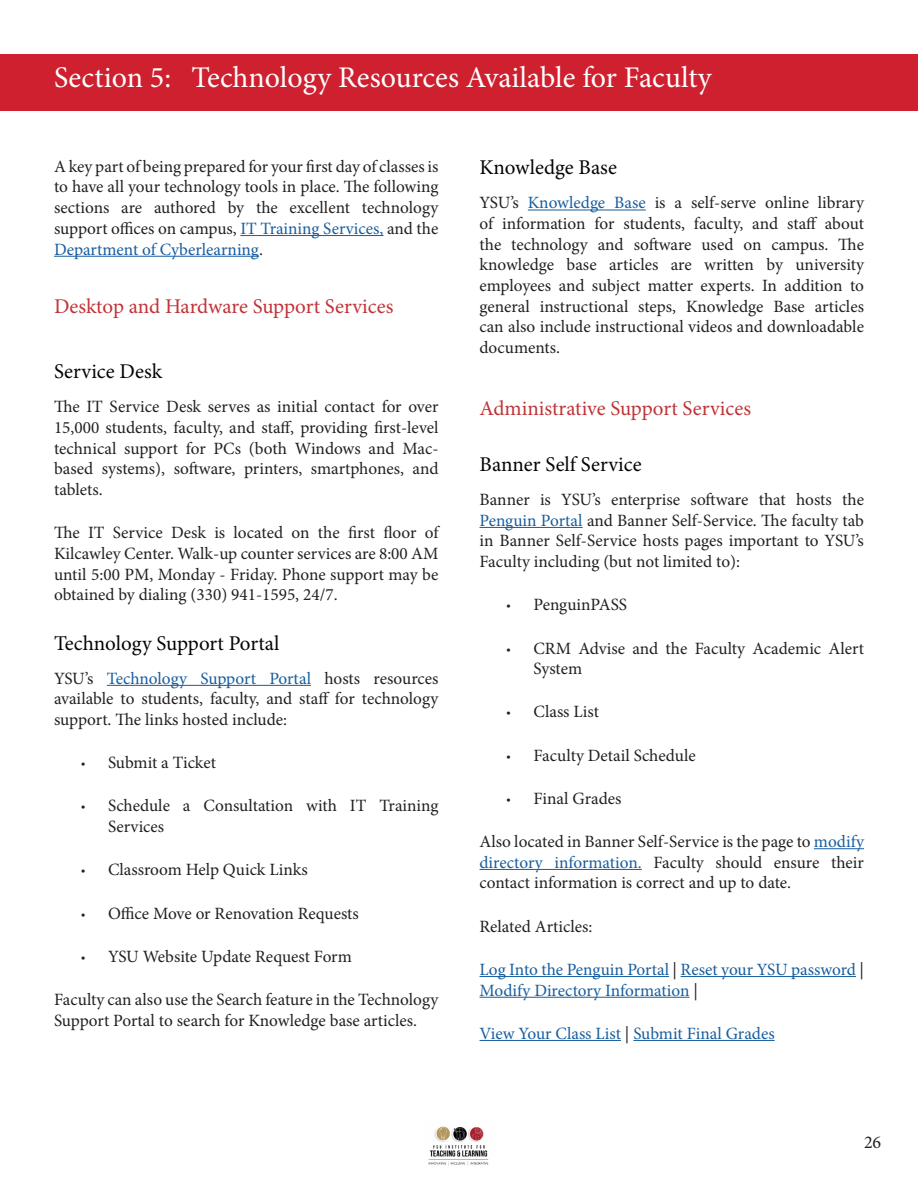
<style>
.page{position:relative;width:918px;height:1188px;background:#fff}
.page>*{position:absolute;margin:0;border:0;box-sizing:border-box;transform-origin:0 0}
.t1{font:30px "Minion Pro";color:#fff}
.t2{font:21px "Minion Pro";color:#040503}
.t3{font:21px "Minion Pro";color:#c03337}
.t4{font:18px "Minion Pro";color:#231f20}
.t5{font:17.25px/20.7px "Minion Pro";color:#231f20;text-align:justify}
.t6{font:17.25px/20.7px "Minion Pro";color:#175d9e}
.s1{color:#175d9e}
.s2{font-family:"Myriad Pro";font-size:15px}
.s3{color:#231f20}
</style>
<div class="page">
<div style="left:0;top:54px;width:918px;height:56px;background:#cf2030"></div>
<img style="left:428px;top:1126px;width:61px;height:40px">
<hr style="left:240px;top:235px;width:143px;height:1px;background:#175d9e">
<hr style="left:54px;top:256px;width:205px;height:1px;background:#175d9e">
<hr style="left:107px;top:685px;width:204px;height:1px;background:#175d9e">
<hr style="left:528px;top:210px;width:118px;height:1px;background:#175d9e">
<hr style="left:480px;top:527px;width:103px;height:1px;background:#175d9e">
<hr style="left:814px;top:848px;width:50px;height:1px;background:#175d9e">
<hr style="left:480px;top:869px;width:162px;height:1px;background:#175d9e">
<hr style="left:480px;top:976px;width:189px;height:1px;background:#175d9e">
<hr style="left:681px;top:976px;width:175px;height:1px;background:#175d9e">
<hr style="left:480px;top:997px;width:210px;height:1px;background:#175d9e">
<hr style="left:480px;top:1040px;width:141px;height:1px;background:#175d9e">
<hr style="left:633px;top:1040px;width:142px;height:1px;background:#175d9e">
<p class="t1" style="left:54px;top:57px;width:659px">Section 5: Technology Resources Available for Faculty</p>
<p class="t5" style="left:54px;top:156px;width:386px">A key part of being prepared for your first day of classes is to have all your technology tools in place. The following sections are authored by the excellent technology support offices on campus, <span class="s1">IT Training Services,</span> and the <span class="s1">Department of Cyberlearning</span>.</p>
<p class="t3" style="left:54px;top:293px;width:341px">Desktop and Hardware Support Services</p>
<p class="t2" style="left:54px;top:358px;width:110px">Service Desk</p>
<p class="t5" style="left:54px;top:396px;width:386px">The IT Service Desk serves as initial contact for over 15,000 students, faculty, and staff, providing first-level technical support for PCs (both Windows and Mac&shy;based systems), software, printers, smartphones, and tablets.</p>
<p class="t5" style="left:54px;top:522px;width:386px">The IT Service Desk is located on the first floor of Kilcawley Center. Walk-up counter services are 8:00 AM until 5:00 PM, Monday - Friday. Phone support may be obtained by dialing (330) 941-1595, 24/7.</p>
<p class="t2" style="left:54px;top:629px;width:227px">Technology Support Portal</p>
<p class="t5" style="left:54px;top:668px;width:386px">YSU’s <span class="s1">Technology Support Portal</span> hosts resources available to students, faculty, and staff for technology support. The links hosted include:</p>
<p class="t5" style="left:81px;top:752px;width:136px"><span class="s2">•</span> Submit a Ticket</p>
<p class="t5" style="left:108px;top:796px;width:332px;text-indent:-27px"><span class="s2">•</span> Schedule a Consultation with IT Training<br>Services</p>
<p class="t5" style="left:81px;top:860px;width:228px"><span class="s2">•</span> Classroom Help Quick Links</p>
<p class="t5" style="left:81px;top:903px;width:279px"><span class="s2">•</span> Office Move or Renovation Requests</p>
<p class="t5" style="left:81px;top:946px;width:272px"><span class="s2">•</span> YSU Website Update Request Form</p>
<p class="t5" style="left:54px;top:989px;width:386px">Faculty can also use the Search feature in the Technology<br>Support Portal to search for Knowledge base articles.</p>
<p class="t2" style="left:480px;top:154px;width:139px">Knowledge Base</p>
<p class="t5" style="left:480px;top:192px;width:386px">YSU’s <span class="s1">Knowledge Base</span> is a self-serve online library of information for students, faculty, and staff about the technology and software used on campus. The knowledge base articles are written by university employees and subject matter experts. In addition to general instructional steps, Knowledge Base articles can also include instructional videos and downloadable documents.</p>
<p class="t3" style="left:480px;top:394px;width:273px">Administrative Support Services</p>
<p class="t2" style="left:480px;top:451px;width:164px">Banner Self Service</p>
<p class="t5" style="left:480px;top:489px;width:386px">Banner is YSU’s enterprise software that hosts the <span class="s1">Penguin Portal</span> and Banner Self-Service. The faculty tab in Banner Self-Service hosts pages important to YSU’s Faculty including (but not limited to):</p>
<p class="t5" style="left:507px;top:595px;width:122px"><span class="s2">•</span> PenguinPASS</p>
<p class="t5" style="left:534px;top:638px;width:332px;text-indent:-27px"><span class="s2">•</span> CRM Advise and the Faculty Academic Alert<br>System</p>
<p class="t5" style="left:507px;top:702px;width:94px"><span class="s2">•</span> Class List</p>
<p class="t5" style="left:507px;top:745px;width:191px"><span class="s2">•</span> Faculty Detail Schedule</p>
<p class="t5" style="left:507px;top:788px;width:117px"><span class="s2">•</span> Final Grades</p>
<p class="t5" style="left:480px;top:831px;width:386px">Also located in Banner Self-Service is the page to <span class="s1">modify directory information.</span> Faculty should ensure their contact information is correct and up to date.</p>
<p class="t5" style="left:480px;top:916px;width:114px">Related Articles:</p>
<p class="t6" style="left:480px;top:959px;width:386px">Log Into the Penguin Portal <span class="s3">|</span> Reset your YSU password <span class="s3">|<br></span>Modify Directory Information <span class="s3">|</span></p>
<p class="t6" style="left:480px;top:1023px;width:297px">View Your Class List <span class="s3">|</span> Submit Final Grades</p>
<p class="t4" style="left:864px;top:1130px;width:19px">26</p>
</div>
